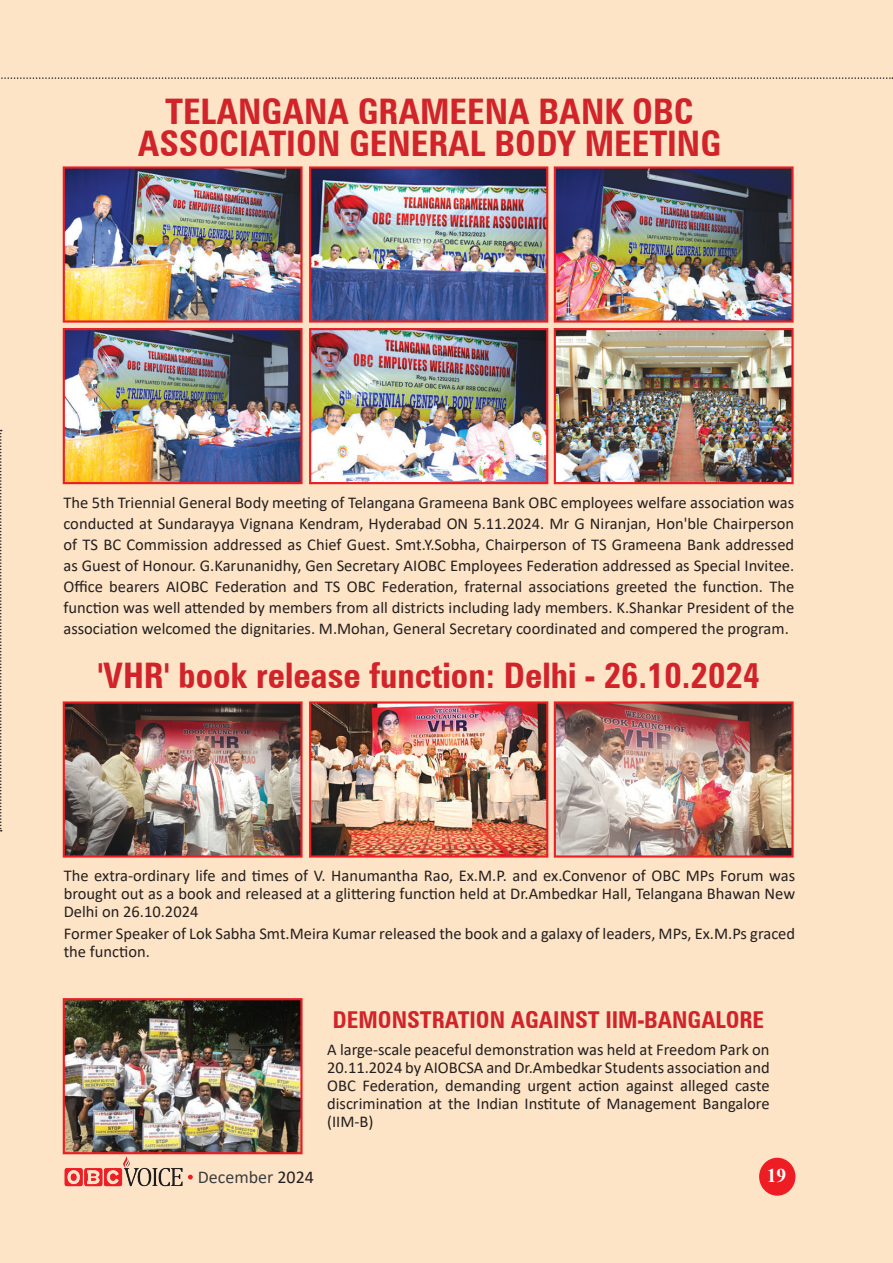
<style>
.page{position:relative;width:893px;height:1263px;background:#fff}
.page>*{position:absolute;margin:0;border:0;box-sizing:border-box;transform-origin:0 0}
.Eng_-_Running{font:700 condensed 35.25px/32.8px "Zurich BT";color:#d1232a;text-align:center}
.Eng_-_Running-2{font:700 condensed 23.25px "Zurich BT";color:#d1232a}
.t1{font:700 19.5px "Times New Roman";color:#fff}
.t2{font:18px "Calibri";color:#3e3e3f}
.Eng_-_Running-3{font:16.5px/18px "Calibri";color:#231f20;text-align:justify}
.s1{color:#231f20}
</style>
<div class="page">
<img style="left:0;top:0;width:893px;height:1263px">
<img style="left:63px;top:1155px;width:120px;height:33px">
<div style="left:759px;top:1158px;width:36px;height:38px;background:#ee1d23;border-radius:50%"></div>
<svg style="left:188px;top:1175px;width:5px;height:4px"></svg>
<svg style="left:0;top:77px;width:893px;height:2px"></svg>
<svg style="left:0;top:430px;width:2px;height:401px"></svg>
<p class="Eng_-_Running" style="left:138px;top:94px;width:585px">TELANGANA GRAMEENA BANK OBC<br>ASSOCIATION GENERAL BODY MEETING</p>
<p class="Eng_-_Running-3" style="left:63px;top:491px;width:732px;line-height:21px">The 5th Triennial General Body meeting of Telangana Grameena Bank OBC employees welfare association was conducted at Sundarayya Vignana Kendram, Hyderabad ON 5.11.2024. Mr G Niranjan, Hon'ble Chairperson of TS BC Commission addressed as Chief Guest. Smt.Y.Sobha, Chairperson of TS Grameena Bank addressed as Guest of Honour. G.Karunanidhy, Gen Secretary AIOBC Employees Federation addressed as Special Invitee.<br>Office bearers AIOBC Federation and TS OBC Federation, fraternal associations greeted the function. The function was well attended by members from all districts including lady members. K.Shankar President of the association welcomed the dignitaries. M.Mohan, General Secretary coordinated and compered the program.</p>
<p class="Eng_-_Running" style="left:98px;top:658px;width:664px">'VHR' book release function: Delhi - 26.10.2024</p>
<p class="Eng_-_Running-3" style="left:64px;top:866px;width:733px">The extra-ordinary life and times of V. Hanumantha Rao, Ex.M.P. and ex.Convenor of OBC MPs Forum was brought out as a book and released at a glittering function held at Dr.Ambedkar Hall, Telangana Bhawan New Delhi on 26.10.2024</p>
<p class="Eng_-_Running-3" style="left:64px;top:924px;width:733px">Former Speaker of Lok Sabha Smt.Meira Kumar released the book and a galaxy of leaders, MPs, Ex.M.Ps graced the function.</p>
<p class="Eng_-_Running-2" style="left:333px;top:1006px;width:433px">DEMONSTRATION AGAINST IIM-BANGALORE</p>
<p class="Eng_-_Running-3" style="left:327px;top:1040px;width:444px">A large-scale peaceful demonstration was held at Freedom Park on 20.11.2024 by AIOBCSA and Dr.Ambedkar Students association and OBC Federation, demanding urgent action against alleged caste discrimination at the Indian Institute of Management Bangalore (IIM-B)</p>
<p class="t2" style="left:198px;top:1165px;width:118px">December <span class="s1">2024</span></p>
<p class="t1" style="left:767px;top:1161px;width:21px">19</p>
</div>
